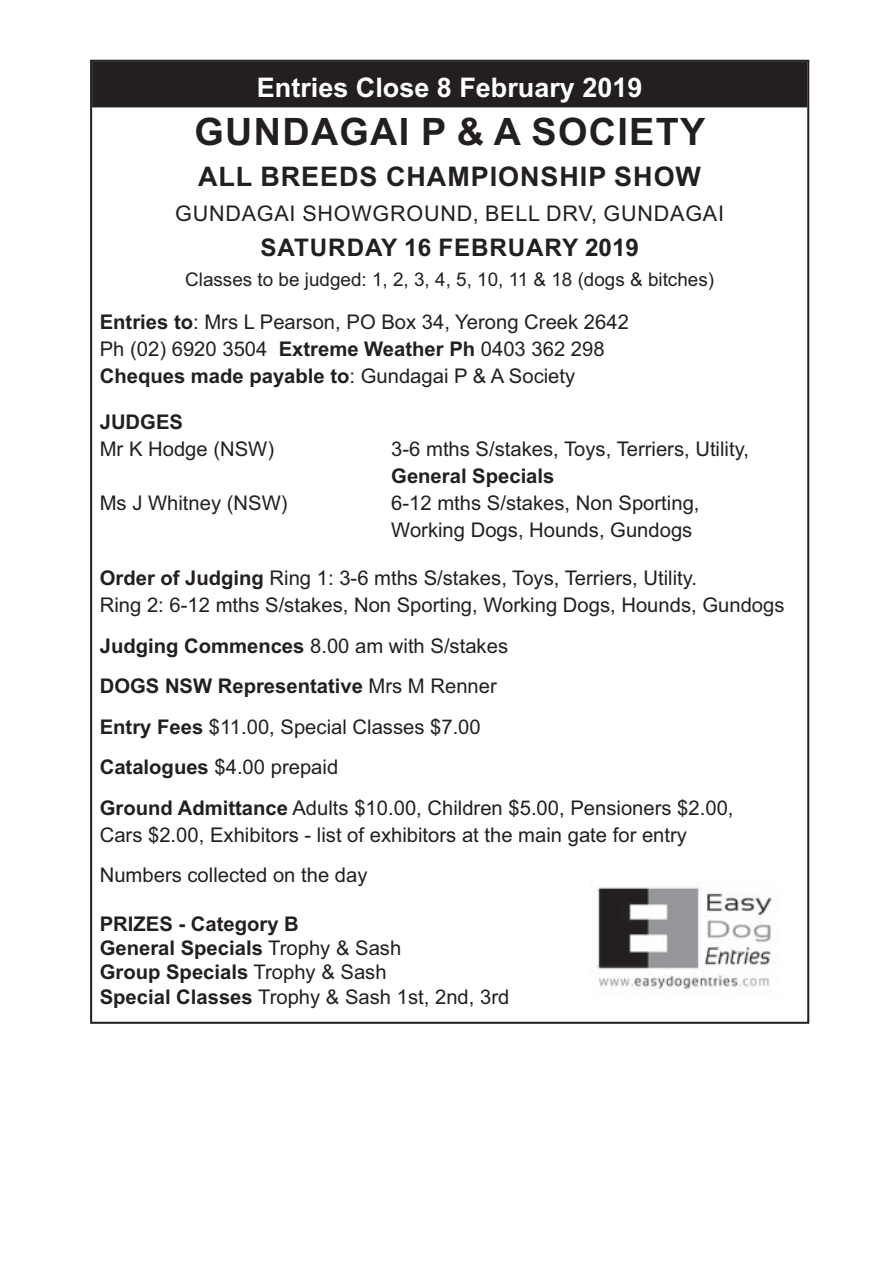
<style>
.page{position:relative;width:893px;height:1263px;background:#fff}
.page>*{position:absolute;margin:0;border:0;box-sizing:border-box;transform-origin:0 0}
.t1{font:700 37.8px "Arial";letter-spacing:.035em;color:#231f20}
.t2{font:700 27px "Arial";color:#fff}
.t3{font:700 27px "Arial";letter-spacing:.035em;color:#231f20}
.t4{font:700 24.3px "Arial";letter-spacing:.035em;color:#231f20}
.t5{font:21.6px "Arial";letter-spacing:.035em;color:#231f20}
.t6{font:20.25px/27px "Arial";color:#231f20}
.t7{font:700 20.25px/24.3px "Arial";color:#231f20}
.t8{font:18.9px "Arial";color:#231f20}
.s1{font-weight:700}
.s2{font-weight:400}
</style>
<div class="page">
<hr style="left:92px;top:1050px;width:715px;height:1px;background:#231f20">
<div style="left:92px;top:62px;width:715px;height:45px;background:#231f20"></div>
<img style="left:591px;top:881px;width:185px;height:112px">
<hr style="left:827px;top:63px;width:1px;height:46px;background:#231f20">
<p class="t2" style="left:257px;top:68px;width:387px">Entries Close 8 February 2019</p>
<p class="t1" style="left:194px;top:105px;width:512px">GUNDAGAI P &amp; A SOCIETY</p>
<p class="t3" style="left:198px;top:157px;width:504px">ALL BREEDS CHAMPIONSHIP SHOW</p>
<p class="t5" style="left:175px;top:198px;width:550px">GUNDAGAI SHOWGROUND, BELL DRV, GUNDAGAI</p>
<p class="t4" style="left:261px;top:230px;width:380px">SATURDAY 16 FEBRUARY 2019</p>
<p class="t8" style="left:185px;top:266px;width:530px">Classes to be judged: 1, 2, 3, 4, 5, 10, 11 &amp; 18 (dogs &amp; bitches)</p>
<p class="t6" style="left:100px;top:308px;width:531px"><span class="s1">Entries to</span>: Mrs L Pearson, PO Box 34, Yerong Creek 2642<br>Ph (02) 6920 3504 <span class="s1">Extreme Weather Ph</span> 0403 362 298<br><span class="s1">Cheques made payable to</span>: Gundagai P &amp; A Society</p>
<p class="t6" style="left:100px;top:408px;width:176px"><span class="s1">JUDGES<br></span>Mr K Hodge (NSW)</p>
<p class="t6" style="left:391px;top:435px;width:359px">3-6 mths S/stakes, Toys, Terriers, Utility,<br><span class="s1">General Specials</span></p>
<p class="t6" style="left:100px;top:489px;width:189px">Ms J Whitney (NSW)</p>
<p class="t6" style="left:391px;top:489px;width:310px">6-12 mths S/stakes, Non Sporting,<br>Working Dogs, Hounds, Gundogs</p>
<p class="t6" style="left:100px;top:564px;width:686px"><span class="s1">Order of Judging</span> Ring 1: 3-6 mths S/stakes, Toys, Terriers, Utility.<br>Ring 2: 6-12 mths S/stakes, Non Sporting, Working Dogs, Hounds, Gundogs</p>
<p class="t6" style="left:100px;top:625px;width:635px;line-height:40.5px"><span class="s1">Judging Commences</span> 8.00 am with S/stakes<br><span class="s1">DOGS NSW Representative</span> Mrs M Renner<br><span class="s1">Entry Fees</span> $11.00, Special Classes $7.00<br><span class="s1">Catalogues</span> $4.00 prepaid<br><span class="s1">Ground Admittance</span> Adults $10.00, Children $5.00, Pensioners $2.00,</p>
<p class="t6" style="left:100px;top:814px;width:589px;line-height:40.5px">Cars $2.00, Exhibitors - list of exhibitors at the main gate for entry<br>Numbers collected on the day</p>
<p class="t7" style="left:100px;top:912px;width:411px">PRIZES - Category B<br>General Specials <span class="s2">Trophy &amp; Sash<br></span>Group Specials <span class="s2">Trophy &amp; Sash<br></span>Special Classes <span class="s2">Trophy &amp; Sash 1st, 2nd, 3rd</span></p>
</div>
